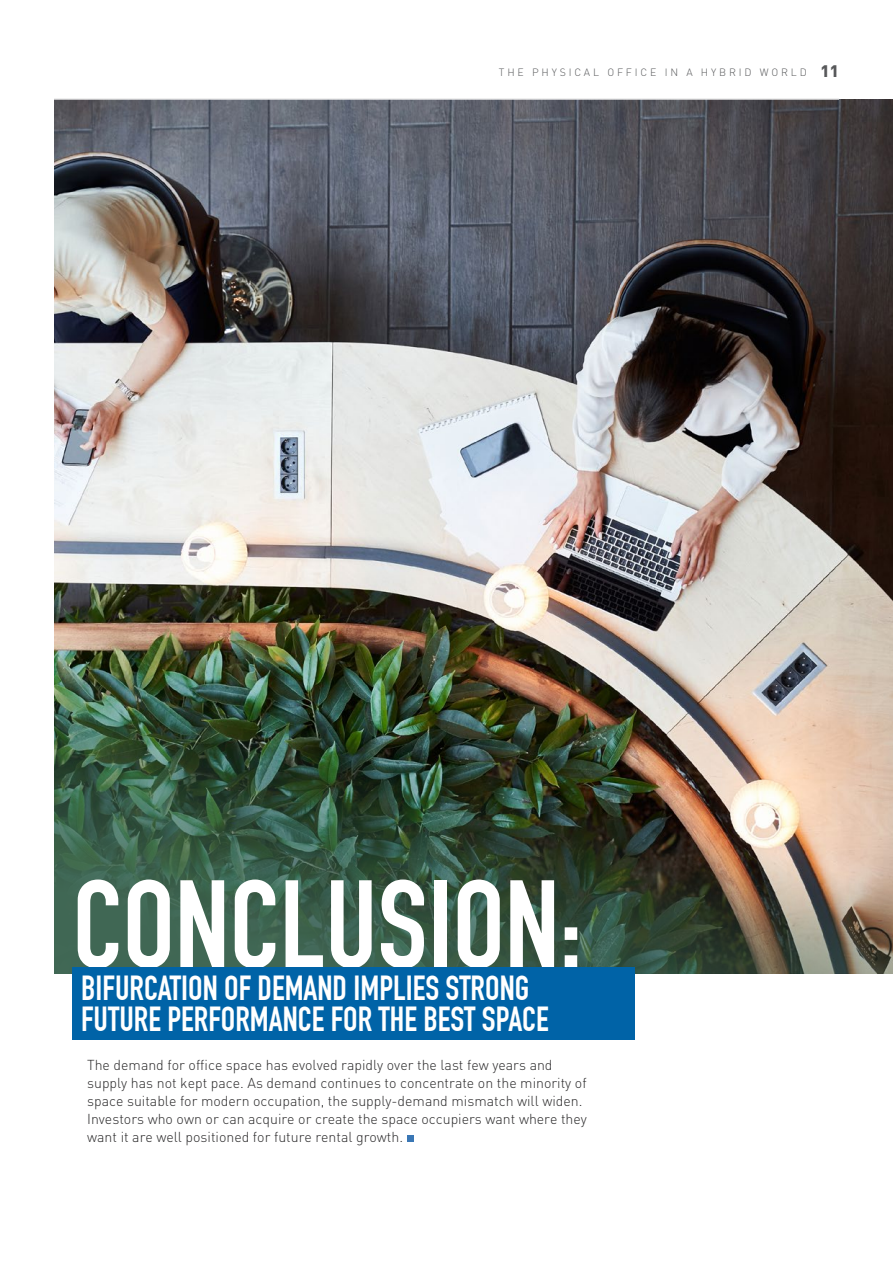
<style>
.page{position:relative;width:893px;height:1263px;background:#fff}
.page>*{position:absolute;margin:0;border:0;box-sizing:border-box;transform-origin:0 0}
.t1{font:700 123px "DIN Condensed";color:#fff}
.t2{font:700 34.05px/31.2px "DIN Condensed";color:#fff}
.t3{font:300 14.25px/18px "DIN";color:#292829}
.t4{font:300 10.5px "DINOT";letter-spacing:.27em;color:#58595b}
.s1{font-family:"DIN";font-weight:900;font-size:16.5px}
</style>
<div class="page">
<img style="left:54px;top:100px;width:839px;height:874px">
<div style="left:407px;top:1135px;width:6px;height:7px;background:#3a77b5"></div>
<div style="left:73px;top:967px;width:562px;height:72px;background:#0063a7"></div>
<hr style="left:54px;top:98px;width:785px;height:2px;background:#ebebec">
<p class="t4" style="left:499px;top:66px;width:342px">THE PHYSICAL OFFICE IN A HYBRID WORLD <span class="s1">11</span></p>
<h1 class="t1" style="left:73px;top:852px;width:511px">CONCLUSION:</h1>
<h2 class="t2" style="left:81px;top:972px;width:469px">BIFURCATION OF DEMAND IMPLIES STRONG<br>FUTURE PERFORMANCE FOR THE BEST SPACE</h2>
<p class="t3" style="left:87px;top:1056px;width:501px">The demand for office space has evolved rapidly over the last few years and supply has not kept pace. As demand continues to concentrate on the minority of space suitable for modern occupation, the supply-demand mismatch will widen.<br>Investors who own or can acquire or create the space occupiers want where they want it are well positioned for future rental growth.</p>
</div>
